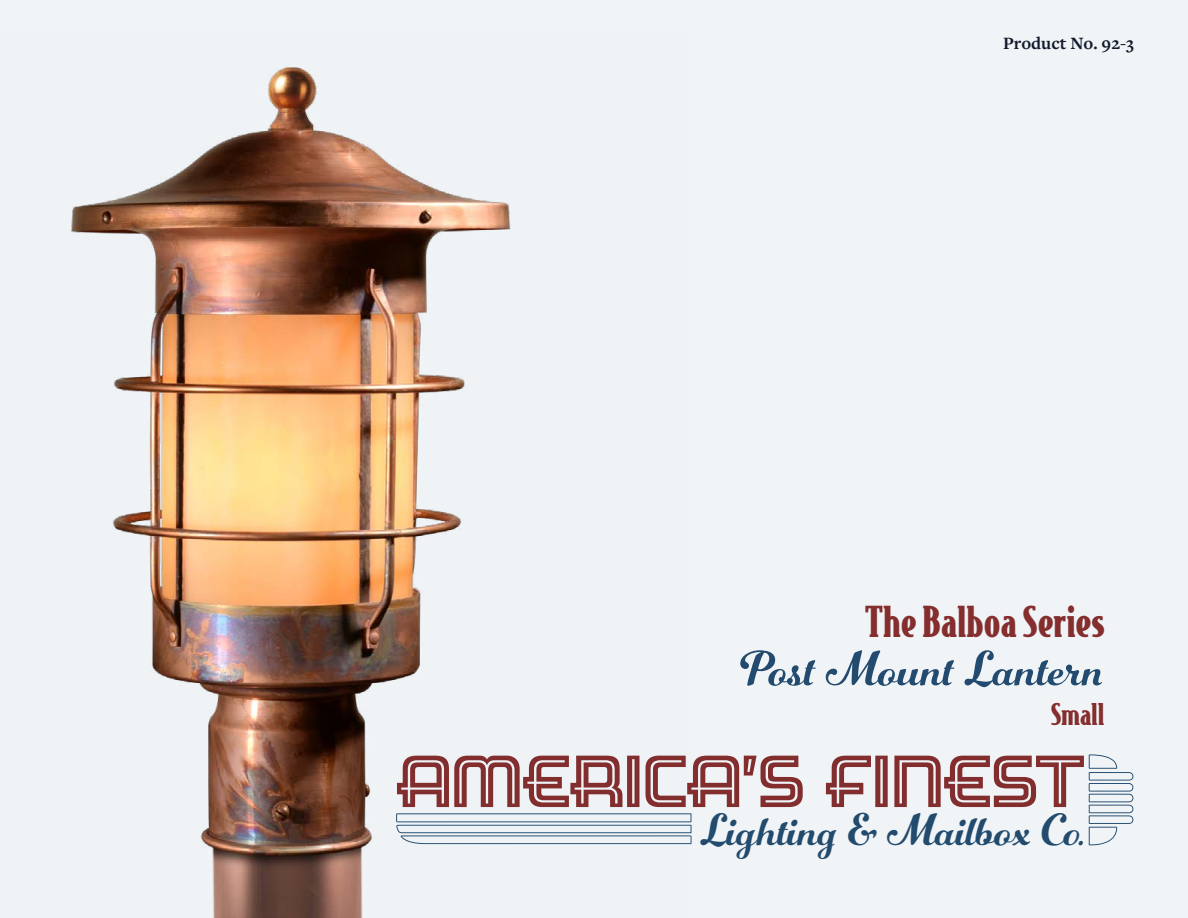
<style>
.page{position:relative;width:1188px;height:918px;background:#f1f4f7}
.page>*{position:absolute;margin:0;border:0;box-sizing:border-box;transform-origin:0 0}
.t1{font:70.8px "Hotel";letter-spacing:-.005em;color:#832e2e}
.t2{font:51px "Number Five Smooth";color:#224b6f}
.t3{font:46.95px "Number Five Smooth";color:#224b6e}
.t4{font:900 40.5px "Bodega Serif";color:#842e2e}
.t5{font:900 28.5px "Bodega Serif";color:#842e2e}
.t6{font:700 18px "Freight Text Pro";color:#131a2d}
</style>
<div class="page">
<img style="left:71px;top:67px;width:617px;height:851px">
<svg style="left:396px;top:813px;width:296px;height:31px"></svg>
<svg style="left:1089px;top:754px;width:45px;height:91px"></svg>
<p class="t6" style="left:1003px;top:31px;width:132px">Product No. 92-3</p>
<p class="t4" style="left:865px;top:595px;width:241px">The Balboa Series</p>
<p class="t2" style="left:740px;top:638px;width:366px">Post Mount Lantern</p>
<p class="t5" style="left:1051px;top:695px;width:55px">Small</p>
<h1 class="t1" style="left:396px;top:744px;width:691px">AMERICA’S FINEST</h1>
<p class="t3" style="left:701px;top:801px;width:386px">Lighting &amp; Mailbox Co.</p>
</div>
